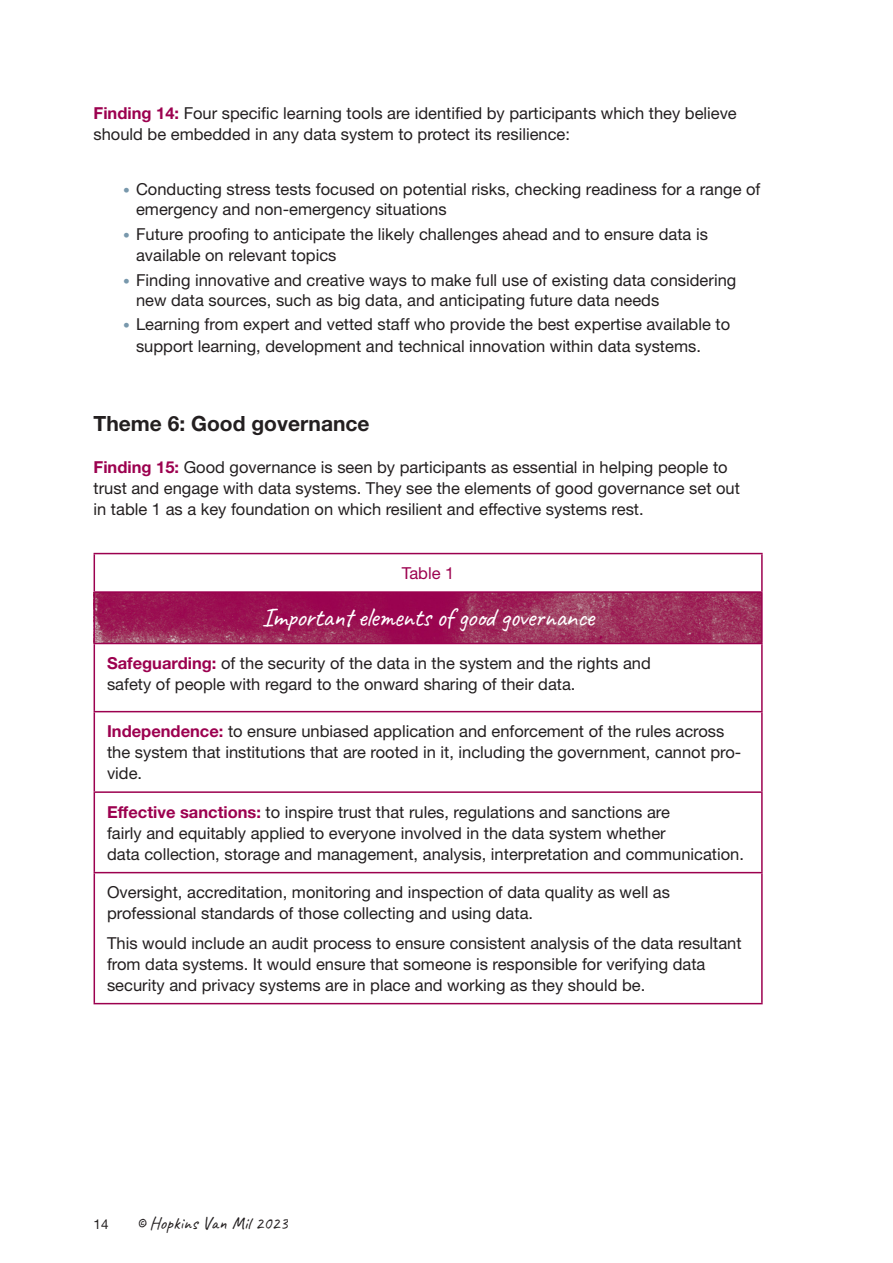
<style>
.page{position:relative;width:893px;height:1263px;background:#fff}
.page>*{position:absolute;margin:0;border:0;box-sizing:border-box;transform-origin:0 0}
.t1{font:27px "Caveat";letter-spacing:-.025em;color:#fff}
.t2{font:700 21px "Helvetica Neue LT";color:#231f20}
.t3{font:18px "Caveat";letter-spacing:.005em;color:#231f20}
.t4{font:16.5px/21px "Helvetica Neue LT";color:#231f20}
.t5{font:16.5px "Helvetica Neue LT";color:#9c004f}
.t6{font:13.5px "Helvetica Neue LT";color:#231f20}
.s1{font-weight:700;color:#9c004f}
.s2{font-size:13.5px;color:#7898ac}
.s3{font-style:inherit}
</style>
<div class="page">
<img style="left:95px;top:593px;width:666px;height:50px">
<hr style="left:94px;top:591px;width:669px;height:2px;background:#9c004f">
<hr style="left:94px;top:643px;width:669px;height:1px;background:#9c004f">
<hr style="left:94px;top:711px;width:669px;height:1px;background:#9c004f">
<hr style="left:94px;top:791px;width:669px;height:2px;background:#9c004f">
<hr style="left:94px;top:872px;width:669px;height:1px;background:#9c004f">
<hr style="left:94px;top:1003px;width:669px;height:1px;background:#9c004f">
<hr style="left:94px;top:553px;width:669px;height:1px;background:#9c004f">
<hr style="left:94px;top:554px;width:1px;height:37px;background:#9c004f">
<hr style="left:761px;top:554px;width:2px;height:37px;background:#9c004f">
<hr style="left:94px;top:593px;width:1px;height:50px;background:#9c004f">
<hr style="left:761px;top:593px;width:2px;height:50px;background:#9c004f">
<hr style="left:94px;top:644px;width:1px;height:67px;background:#9c004f">
<hr style="left:761px;top:644px;width:2px;height:67px;background:#9c004f">
<hr style="left:94px;top:712px;width:1px;height:79px;background:#9c004f">
<hr style="left:761px;top:712px;width:2px;height:79px;background:#9c004f">
<hr style="left:94px;top:793px;width:1px;height:79px;background:#9c004f">
<hr style="left:761px;top:793px;width:2px;height:79px;background:#9c004f">
<hr style="left:94px;top:873px;width:1px;height:130px;background:#9c004f">
<hr style="left:761px;top:873px;width:2px;height:130px;background:#9c004f">
<p class="t4" style="left:94px;top:103px;width:645px"><span class="s1">Finding 14:</span> Four specific learning tools are identified by participants which they believe should be embedded in any data system to protect its resilience:</p>
<p class="t4" style="left:136px;top:179px;width:626px;line-height:20.2px;text-indent:-13px"><span class="s2">•</span> Conducting stress tests focused on potential risks, checking readiness for a range of emergency and non-emergency situations</p>
<p class="t4" style="left:136px;top:224px;width:573px;line-height:20.2px;text-indent:-13px"><span class="s2">•</span> Future proofing to anticipate the likely challenges ahead and to ensure data is available on relevant topics</p>
<p class="t4" style="left:136px;top:269px;width:602px;line-height:20.2px;text-indent:-13px"><span class="s2">•</span> Finding innovative and creative ways to make full use of existing data considering new data sources, such as big data, and anticipating future data needs</p>
<p class="t4" style="left:136px;top:314px;width:596px;text-indent:-13px"><span class="s2">•</span> Learning from expert and vetted staff who provide the best expertise available to support learning, development and technical innovation within data systems.</p>
<p class="t2" style="left:94px;top:411px;width:278px">Theme 6: Good governance</p>
<p class="t4" style="left:94px;top:457px;width:648px"><span class="s1">Finding 15:</span> Good governance is seen by participants as essential in helping people to trust and engage with data systems. They see the elements of good governance set out in table 1 as a key foundation on which resilient and effective systems rest.</p>
<p class="t5" style="left:402px;top:564px;width:54px">Table 1</p>
<p class="t1" style="left:262px;top:600px;width:334px">Important elements of good governance</p>
<p class="t4" style="left:107px;top:653px;width:545px"><span class="s1">Safeguarding:</span> of the security of the data in the system and the rights and safety of people with regard to the onward sharing of their data.</p>
<p class="t4" style="left:107px;top:721px;width:636px"><span class="s1">Independence:</span> to ensure unbiased application and enforcement of the rules across the system that institutions that are rooted in it, including the government, cannot pro&shy;vide.</p>
<p class="t4" style="left:107px;top:801px;width:638px"><span class="s1">Effective sanctions:</span> to inspire trust that rules, regulations and sanctions are<br>fairly and equitably applied to everyone involved in the data system whether<br>data collection, storage and management, analysis, interpretation and communication.</p>
<p class="t4" style="left:107px;top:882px;width:564px">Oversight, accreditation, monitoring and inspection of data quality as well as professional standards of those collecting and using data.</p>
<p class="t4" style="left:107px;top:932px;width:636px">This would include an audit process to ensure consistent analysis of the data resultant from data systems. It would ensure that someone is responsible for verifying data security and privacy systems are in place and working as they should be.</p>
<p class="t6" style="left:94px;top:1216px;width:17px">14</p>
<p class="t3" style="left:136px;top:1212px;width:153px">© Hopkins Van Mil 202<span class="s3">3</span></p>
</div>
